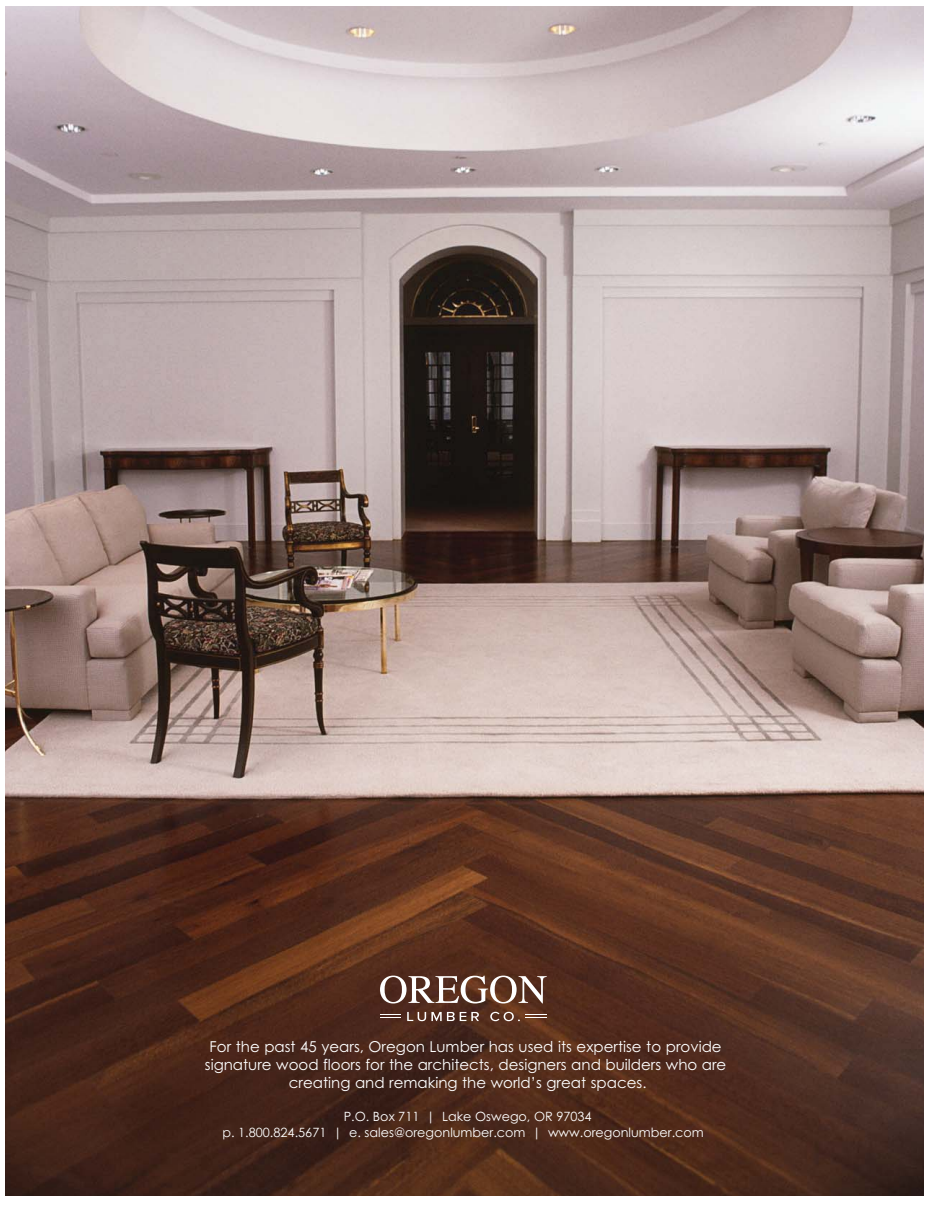
<style>
.page{position:relative;width:946px;height:1206px;background:#fff}
.page>*{position:absolute;margin:0;border:0;box-sizing:border-box;transform-origin:0 0}
.t1{font:15px/17.9px "Century Gothic";color:#fff;text-align:center}
.t2{font:12.75px "Century Gothic";color:#fff}
.t3{font:12.75px "Century Gothic Pro";color:#fff}
.s1{font-family:"Century Gothic"}
</style>
<div class="page">
<img style="left:5px;top:7px;width:918px;height:1188px">
<svg style="left:380px;top:975px;width:166px;height:28px"></svg>
<svg style="left:407px;top:1011px;width:34px;height:9px"></svg>
<svg style="left:447px;top:1011px;width:32px;height:9px"></svg>
<svg style="left:490px;top:1011px;width:56px;height:9px"></svg>
<svg style="left:379px;top:1014px;width:21px;height:4px"></svg>
<p class="t1" style="left:205px;top:1038px;width:523px">For the past 45 years, Oregon Lumber has used its expertise to provide signature wood floors for the architects, designers and builders who are creating and remaking the world’s great spaces.</p>
<p class="t3" style="left:344px;top:1108px;width:249px">P.O. Box 711 <span class="s1">|</span> Lake Oswego<span class="s1">, OR 97</span>034</p>
<p class="t2" style="left:222px;top:1123px;width:483px">p. 1.800.824.5671 | e. sales@oregonlumber.com | www.oregonlumber.com</p>
</div>
